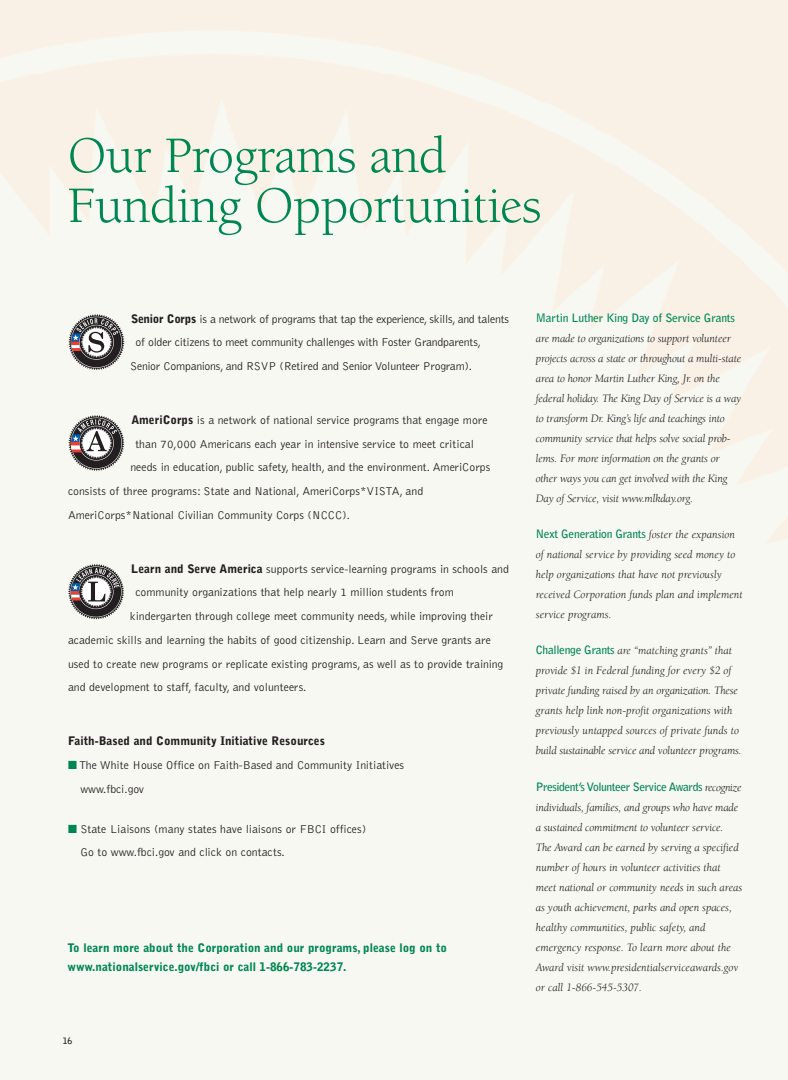
<style>
.page{position:relative;width:788px;height:1080px;background:#fff}
.page>*{position:absolute;margin:0;border:0;box-sizing:border-box;transform-origin:0 0}
.t1{font:52.5px/50px "Berkeley";letter-spacing:-.015em;color:#008751}
.t2{font:300 11.75px/23.8px "Bell Gothic";color:#231f20}
.t3{font:900 11.75px/18.8px "Bell Gothic";color:#008751}
.t4{font:300 11.75px "Bell Gothic";letter-spacing:-.02em;color:#231f20}
.t5{font:900 11.75px "Bell Gothic";color:#231f20}
.t6{font:italic 11.5px/20px "Berkeley";letter-spacing:-.005em;color:#231f20}
.t7{font:700 11.5px "Bell Gothic";letter-spacing:-.03em;color:#008751}
.t8{font:700 8.75px "Bell Gothic";color:#231f20}
.s1{font-weight:900}
.s2{color:#008751}
.s3{font-family:"Berkeley";font-weight:400;font-style:italic;color:#231f20}
.s4{font-family:"Bell Gothic";font-weight:700;font-style:normal;color:#008751}
</style>
<div class="page">
<svg style="left:68px;top:314px;width:56px;height:56px"></svg>
<svg style="left:68px;top:415px;width:56px;height:56px"></svg>
<svg style="left:68px;top:564px;width:56px;height:55px"></svg>
<h1 class="t1" style="left:68px;top:135px;width:475px">Our Programs and<br>Funding Opportunities</h1>
<p class="t4" style="left:131px;top:314px;width:379px"><span class="s1">Senior Corps</span> is a network of programs that tap the experience, skills, and talents</p>
<p class="t2" style="left:135px;top:331px;width:347px">of older citizens to meet community challenges with Foster Grandparents,</p>
<p class="t2" style="left:130px;top:355px;width:343px">Senior Companions, and RSVP (Retired and Senior Volunteer Program).</p>
<p class="t2" style="left:131px;top:409px;width:358px"><span class="s1">AmeriCorps</span> is a network of national service programs that engage more</p>
<p class="t2" style="left:135px;top:432px;width:340px">than 70,000 Americans each year in intensive service to meet critical</p>
<p class="t2" style="left:130px;top:456px;width:361px">needs in education, public safety, health, and the environment. AmeriCorps</p>
<p class="t2" style="left:68px;top:480px;width:357px">consists of three programs: State and National, AmeriCorps*VISTA, and</p>
<p class="t2" style="left:68px;top:504px;width:283px">AmeriCorps*National Civilian Community Corps (NCCC).</p>
<p class="t2" style="left:131px;top:558px;width:379px"><span class="s1">Learn and Serve America</span> supports service-learning programs in schools and</p>
<p class="t2" style="left:135px;top:581px;width:320px">community organizations that help nearly 1 million students from</p>
<p class="t2" style="left:130px;top:605px;width:364px">kindergarten through college meet community needs, while improving their</p>
<p class="t2" style="left:68px;top:629px;width:424px">academic skills and learning the habits of good citizenship. Learn and Serve grants are</p>
<p class="t2" style="left:68px;top:653px;width:437px">used to create new programs or replicate existing programs, as well as to provide training</p>
<p class="t2" style="left:68px;top:676px;width:240px">and development to staff, faculty, and volunteers.</p>
<p class="t5" style="left:68px;top:736px;width:258px">Faith-Based and Community Initiative Resources</p>
<p class="t2" style="left:80px;top:754px;width:325px;text-indent:-12px"><span class="s2">■</span> The White House Office on Faith-Based and Community Initiatives www.fbci.gov</p>
<p class="t2" style="left:80px;top:818px;width:287px;text-indent:-12px"><span class="s2">■</span> State Liaisons (many states have liaisons or FBCI offices)<br>Go to www.fbci.gov and click on contacts.</p>
<p class="t3" style="left:68px;top:940px;width:381px">To learn more about the Corporation and our programs, please log on to www.nationalservice.gov/fbci or call 1-866-783-2237.</p>
<p class="t8" style="left:63px;top:1038px;width:11px">16</p>
<p class="t7" style="left:535px;top:313px;width:201px">Martin Luther King Day of Service Grants</p>
<p class="t6" style="left:535px;top:329px;width:207px">are made to organizations to support volunteer projects across a state or throughout a multi-state area to honor Martin Luther King, Jr. on the federal holiday. The King Day of Service is a way to transform Dr. King’s life and teachings into community service that helps solve social prob&shy;lems. For more information on the grants or other ways you can get involved with the King Day of Service, visit www.mlkday.org.</p>
<p class="t7" style="left:535px;top:529px;width:201px">Next Generation Grants <span class="s3">foster the expansion</span></p>
<p class="t6" style="left:535px;top:545px;width:208px">of national service by providing seed money to help organizations that have not previously received Corporation funds plan and implement service programs.</p>
<p class="t6" style="left:535px;top:642px;width:207px"><span class="s4">Challenge Grants</span> are “matching grants” that provide $1 in Federal funding for every $2 of private funding raised by an organization. These grants help link non-profit organizations with previously untapped sources of private funds to build sustainable service and volunteer programs.</p>
<p class="t7" style="left:535px;top:782px;width:207px">President’s Volunteer Service Awards <span class="s3">recognize</span></p>
<p class="t6" style="left:535px;top:798px;width:208px">individuals, families, and groups who have made a sustained commitment to volunteer service.<br>The Award can be earned by serving a specified number of hours in volunteer activities that meet national or community needs in such areas as youth achievement, parks and open spaces, healthy communities, public safety, and emergency response. To learn more about the Award visit www.presidentialserviceawards.gov or call 1-866-545-5307.</p>
</div>
